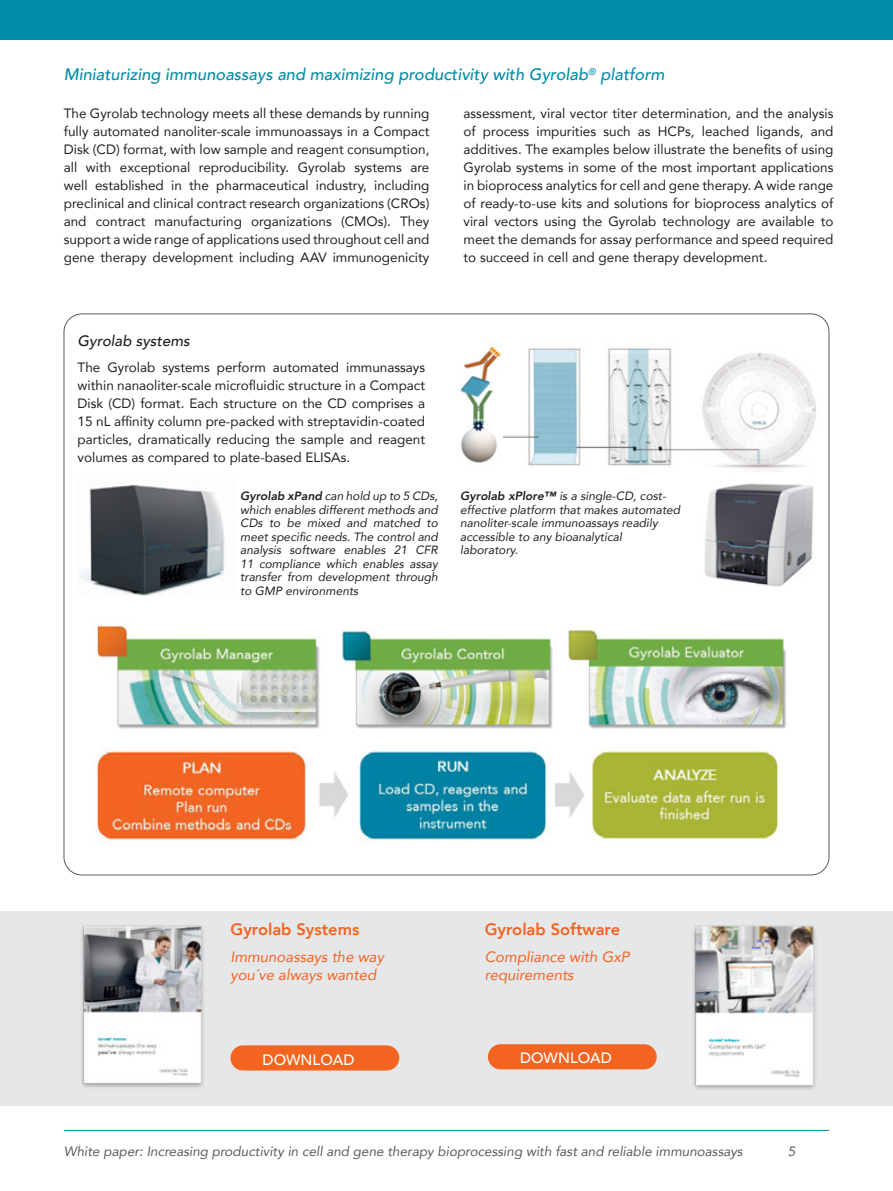
<style>
.page{position:relative;width:893px;height:1191px;background:#fff}
.page>*{position:absolute;margin:0;border:0;box-sizing:border-box;transform-origin:0 0}
.Subhead_2{font:italic 500 16.5px "Avenir";color:#008da8}
.Body_copy{font:800 16.5px "Avenir";color:#f36421}
.Body_copy-2{font:italic 15px/18px "Avenir";color:#f36421}
.Subhead_2-2{font:500 15px "Avenir";color:#fff}
.Subhead_3{font:italic 500 15px "Avenir";color:#231f20}
.Body_copy-3{font:13.5px/18px "Avenir";color:#231f20;text-align:justify}
.t1{font:italic 13.5px "Avenir";color:#575e54}
.Body_copy-4{font:italic 12px/13.5px "Avenir";color:#231f20;text-align:justify}
.s1{font-weight:800}
</style>
<div class="page">
<div style="left:0;top:911px;width:893px;height:195px;background:#e6e7e9"></div>
<img style="left:81px;top:925px;width:123px;height:163px">
<img style="left:693px;top:925px;width:123px;height:165px">
<div style="left:0;top:0;width:893px;height:39px;background:#008da8"></div>
<hr style="left:64px;top:1130px;width:765px;height:1px;background:#008da8">
<img style="left:503px;top:348px;width:313px;height:124px">
<img style="left:96px;top:625px;width:691px;height:216px">
<img style="left:79px;top:485px;width:146px;height:111px">
<img style="left:705px;top:483px;width:109px;height:104px">
<div style="left:230px;top:1045px;width:169px;height:25px;background:#f36421;border-radius:13px"></div>
<div style="left:488px;top:1044px;width:169px;height:25px;background:#f36421;border-radius:13px"></div>
<img style="left:460px;top:343px;width:41px;height:120px">
<p class="Subhead_2" style="left:64px;top:65px;width:602px">Miniaturizing immunoassays and maximizing productivity with Gyrolab<sup>®</sup> platform</p>
<p class="Body_copy-3" style="left:64px;top:104px;width:367px">The Gyrolab technology meets all these demands by running fully automated nanoliter-scale immunoassays in a Compact Disk (CD) format, with low sample and reagent consumption, all with exceptional reproducibility. Gyrolab systems are well established in the pharmaceutical industry, including preclinical and clinical contract research organizations (CROs) and contract manufacturing organizations (CMOs). They support a wide range of applications used throughout cell and gene therapy development including AAV immunogenicity</p>
<p class="Body_copy-3" style="left:463px;top:104px;width:371px">assessment, viral vector titer determination, and the analysis of process impurities such as HCPs, leached ligands, and additives. The examples below illustrate the benefits of using Gyrolab systems in some of the most important applications in bioprocess analytics for cell and gene therapy. A wide range of ready-to-use kits and solutions for bioprocess analytics of viral vectors using the Gyrolab technology are available to meet the demands for assay performance and speed required to succeed in cell and gene therapy development.</p>
<p class="Subhead_3" style="left:78px;top:331px;width:114px">Gyrolab systems</p>
<p class="Body_copy-3" style="left:78px;top:358px;width:349px">The Gyrolab systems perform automated immunassays within nanaoliter-scale microfluidic structure in a Compact Disk (CD) format. Each structure on the CD comprises a 15 nL affinity column pre-packed with streptavidin-coated particles, dramatically reducing the sample and reagent volumes as compared to plate-based ELISAs.</p>
<p class="Body_copy-4" style="left:240px;top:489px;width:199px"><span class="s1">Gyrolab xPand</span> can hold up to 5 CDs, which enables different methods and CDs to be mixed and matched to meet specific needs. The control and analysis software enables 21 CFR 11 compliance which enables assay transfer from development through to GMP environments</p>
<p class="Body_copy-4" style="left:460px;top:489px;width:221px;text-align:left"><span class="s1">Gyrolab xPlore™</span> is a single-CD, cost&shy;effective platform that makes automated nanoliter-scale immunoassays readily accessible to any bioanalytical laboratory.</p>
<p class="Body_copy" style="left:230px;top:916px;width:130px">Gyrolab Systems</p>
<p class="Body_copy-2" style="left:230px;top:947px;width:155px">Immunoassays the way you´ve always wanted</p>
<p class="Body_copy" style="left:485px;top:916px;width:137px">Gyrolab Software</p>
<p class="Body_copy-2" style="left:485px;top:947px;width:147px">Compliance with GxP requirements</p>
<p class="Subhead_2-2" style="left:263px;top:1046px;width:93px">DOWNLOAD</p>
<p class="Subhead_2-2" style="left:520px;top:1045px;width:93px">DOWNLOAD</p>
<p class="t1" style="left:64px;top:1142px;width:680px">White paper: Increasing productivity in cell and gene therapy bioprocessing with fast and reliable immunoassays</p>
<p class="t1" style="left:788px;top:1142px;width:9px">5</p>
</div>
